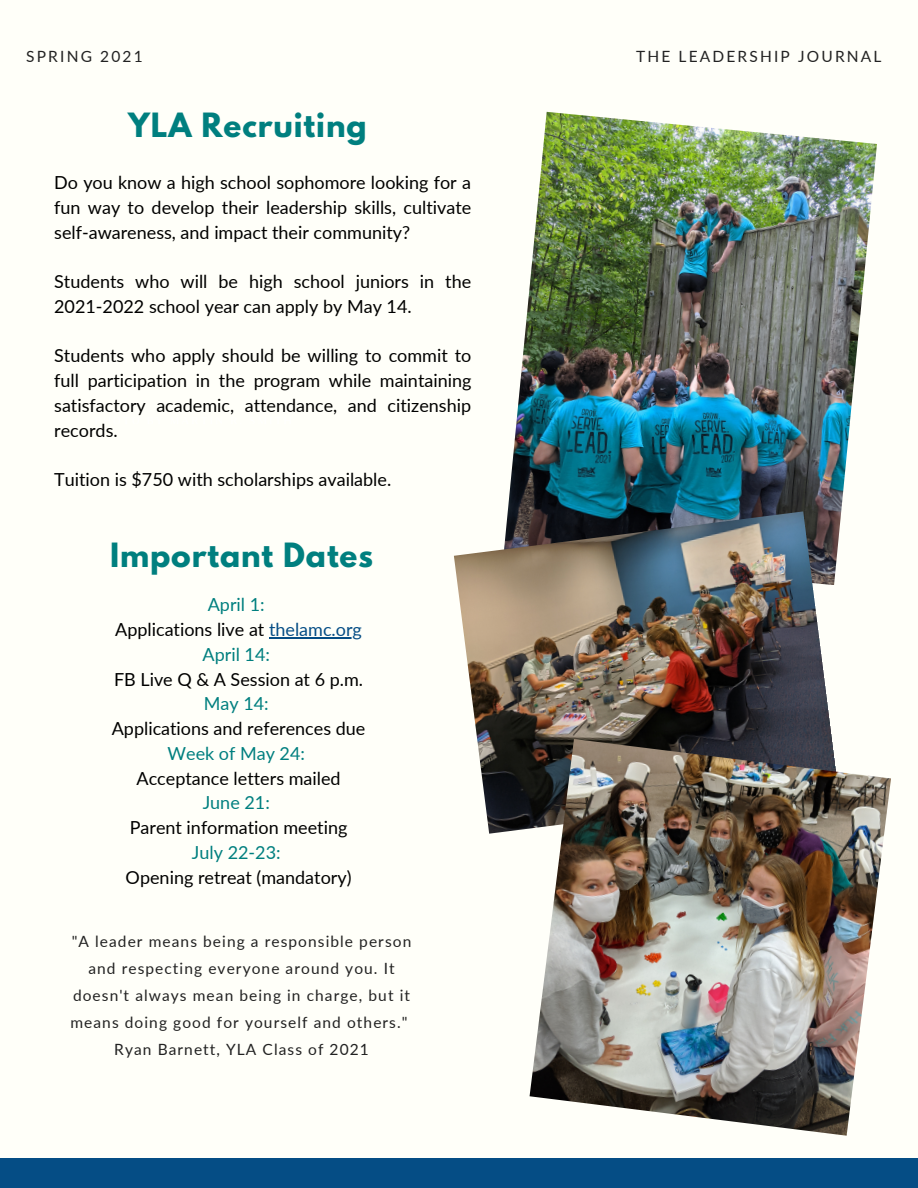
<style>
.page{position:relative;width:918px;height:1188px;background:#fffff9}
.page>*{position:absolute;margin:0;border:0;box-sizing:border-box;transform-origin:0 0}
.t1{font:700 29.55px "League Spartan";letter-spacing:.03em;color:#007f7f}
.t2{font:18px/24.8px "Lato";color:#000;text-align:justify}
.t3{font:18px "Lato";color:#007f7f}
.t4{font:15.45px/27px "Lato";letter-spacing:.07em;color:#222;text-align:center}
.t5{font:15.45px "Lato";letter-spacing:.14em;color:#222}
.s1{color:#054d85}
</style>
<div class="page">
<div style="left:0;top:1159px;width:918px;height:29px;background:#054d85"></div>
<img style="left:507px;top:112px;width:370px;height:422px">
<img style="left:454px;top:511px;width:385px;height:323px">
<img style="left:530px;top:739px;width:361px;height:397px">
<hr style="left:269px;top:637px;width:93px;height:1px;background:#054d85">
<p class="t5" style="left:26px;top:47px;width:118px">SPRING 2021</p>
<p class="t5" style="left:636px;top:47px;width:247px">THE LEADERSHIP JOURNAL</p>
<p class="t1" style="left:128px;top:110px;width:240px">YLA Recruiting</p>
<p class="t2" style="left:54px;top:170px;width:419px">Do you know a high school sophomore looking for a fun way to develop their leadership skills, cultivate self-awareness, and impact their community?</p>
<p class="t2" style="left:54px;top:269px;width:419px">Students who will be high school juniors in the<br>2021-2022 school year can apply by May 14.</p>
<p class="t2" style="left:54px;top:343px;width:419px">Students who apply should be willing to commit to full participation in the program while maintaining satisfactory academic, attendance, and citizenship records.</p>
<p class="t2" style="left:54px;top:467px;width:339px">Tuition is $750 with scholarships available.</p>
<p class="t1" style="left:110px;top:540px;width:264px">Important Dates</p>
<p class="t3" style="left:208px;top:594px;width:58px">April 1:</p>
<p class="t2" style="left:115px;top:617px;width:248px">Applications live at <span class="s1">thelamc.org</span></p>
<p class="t3" style="left:203px;top:643px;width:69px">April 14:</p>
<p class="t2" style="left:114px;top:666px;width:251px">FB Live Q &amp; A Session at 6 p.m.</p>
<p class="t3" style="left:204px;top:693px;width:66px">May 14:</p>
<p class="t2" style="left:112px;top:716px;width:255px">Applications and references due</p>
<p class="t3" style="left:168px;top:742px;width:139px">Week of May 24:</p>
<p class="t2" style="left:137px;top:765px;width:206px">Acceptance letters mailed</p>
<p class="t3" style="left:203px;top:792px;width:69px">June 21:</p>
<p class="t2" style="left:130px;top:815px;width:219px">Parent information meeting</p>
<p class="t3" style="left:192px;top:841px;width:90px">July 22-23:</p>
<p class="t2" style="left:126px;top:864px;width:227px">Opening retreat (mandatory)</p>
<p class="t4" style="left:70px;top:928px;width:342px">"A leader means being a responsible person and respecting everyone around you. It doesn't always mean being in charge, but it means doing good for yourself and others."</p>
<p class="t4" style="left:114px;top:1036px;width:256px">Ryan Barnett, YLA Class of 2021</p>
</div>
